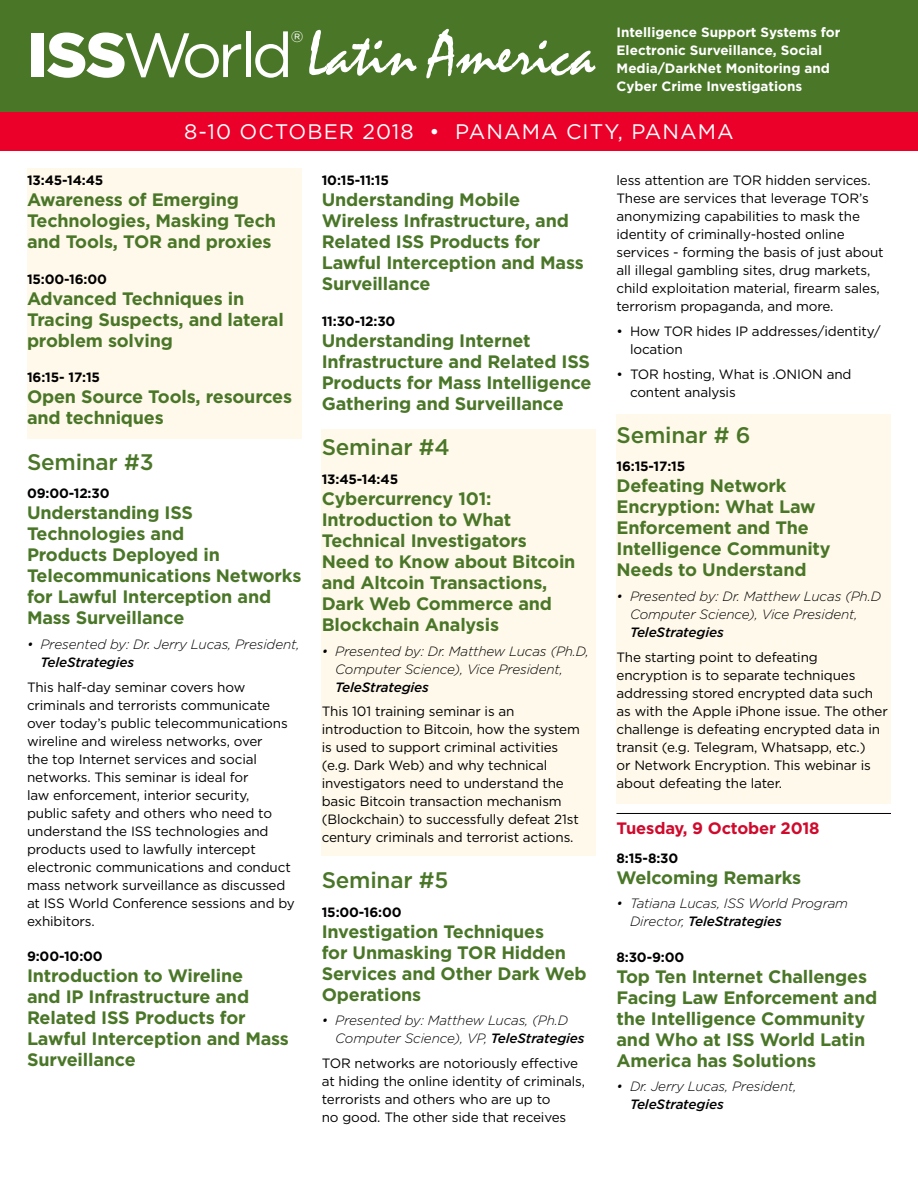
<style>
.page{position:relative;width:918px;height:1188px;background:#fff}
.page>*{position:absolute;margin:0;border:0;box-sizing:border-box;transform-origin:0 0}
.t1{font:64.2px "Mistral";color:#fff}
.t2{font:500 22.5px "Gotham";letter-spacing:-.01em;color:#4a7628}
.t3{font:21px "Gotham";letter-spacing:.05em;color:#fff}
.t4{font:700 18px/21px "Gotham";letter-spacing:-.01em;color:#4a7628}
.t5{font:700 16.5px "Gotham";letter-spacing:-.01em;color:#d00a2c}
.t6{font:15.3px "Gotham";color:#fff}
.t7{font:13.5px/18px "Gotham";letter-spacing:-.01em;color:#000}
.t8{font:italic 300 13.5px/18px "Gotham";letter-spacing:-.01em;color:#000}
.t9{font:700 13.5px "Gotham";letter-spacing:-.01em;color:#000}
.t10{font:700 13.5px/18px "Gotham";color:#fff}
.t11{font:italic 500 13.5px "Gotham";letter-spacing:-.01em;color:#000}
.s1{font-family:"Gotham";font-weight:900;font-size:62.55px}
.s2{font-family:"Gotham";font-size:62.55px}
.s3{font-size:64.65px}
.s4{font-weight:500}
</style>
<div class="page">
<div style="left:616px;top:414px;width:275px;height:390px;background:#fff9eb"></div>
<div style="left:322px;top:429px;width:274px;height:426px;background:#fff9eb"></div>
<div style="left:27px;top:168px;width:275px;height:271px;background:#fff9eb"></div>
<hr style="left:616px;top:813px;width:275px;height:1px;background:#000">
<div style="left:0;top:0;width:918px;height:133px;background:#4a7628"></div>
<div style="left:0;top:112px;width:918px;height:39px;background:#eb0029"></div>
<p class="t10" style="left:617px;top:23px;width:225px">Intelligence Support Systems for<br>Electronic Surveillance, Social<br>Media/DarkNet Monitoring and<br>Cyber Crime Investigations</p>
<h3 class="t3" style="left:184px;top:119px;width:551px">8-10 OCTOBER 2018 • panama city, panama</h3>
<h1 class="t1" style="left:28px;top:18px;width:569px"><span class="s1">ISS</span><span class="s2">World</span> Latin Ameri<span class="s3">ca</span></h1>
<p class="t6" style="left:291px;top:28px;width:14px">®</p>
<p class="t9" style="left:27px;top:173px;width:78px">13:45-14:45</p>
<h3 class="t4" style="left:27px;top:189px;width:251px">Awareness of Emerging<br>Technologies, Masking Tech and Tools, TOR and proxies</h3>
<p class="t9" style="left:27px;top:271px;width:82px">15:00-16:00</p>
<h3 class="t4" style="left:27px;top:287px;width:258px">Advanced Techniques in<br>Tracing Suspects, and lateral problem solving</h3>
<p class="t9" style="left:27px;top:369px;width:75px">16:15- 17:15</p>
<h3 class="t4" style="left:27px;top:386px;width:267px">Open Source Tools, resources and techniques</h3>
<h2 class="t2" style="left:27px;top:449px;width:128px">Seminar #3</h2>
<p class="t9" style="left:27px;top:486px;width:84px">09:00-12:30</p>
<h3 class="t4" style="left:27px;top:502px;width:276px">Understanding ISS<br>Technologies and<br>Products Deployed in<br>Telecommunications Networks for Lawful Interception and<br>Mass Surveillance</h3>
<p class="t8" style="left:27px;top:635px;width:274px">• Presented by: Dr. Jerry Lucas, President,</p>
<p class="t11" style="left:40px;top:654px;width:95px">TeleStrategies</p>
<p class="t7" style="left:27px;top:678px;width:269px">This half-day seminar covers how criminals and terrorists communicate over today’s public telecommunications wireline and wireless networks, over<br>the top I nternet services and social networks. This seminar is ideal for<br>law enforcement, interior security,<br>public safety and others who need to understand the ISS technologies and products used to lawfully intercept electronic communications and conduct mass network surveillance as discussed at I SS World Conference sessions and by exhibitors.</p>
<p class="t9" style="left:27px;top:948px;width:77px">9:00-10:00</p>
<h3 class="t4" style="left:27px;top:965px;width:264px">Introduction to Wireline<br>and IP Infrastructure and<br>Related ISS Products for<br>Lawful Interception and Mass<br>Surveillance</h3>
<p class="t9" style="left:322px;top:173px;width:69px">10:15-11:15</p>
<h3 class="t4" style="left:322px;top:189px;width:264px">Understanding Mobile<br>Wireless Infrastructure, and<br>Related ISS Products for<br>Lawful Interception and Mass<br>Surveillance</h3>
<p class="t9" style="left:322px;top:313px;width:75px">11:30-12:30</p>
<h3 class="t4" style="left:322px;top:329px;width:271px">Understanding Internet<br>Infrastructure and Related ISS<br>Products for Mass Intelligence<br>Gathering and Surveillance</h3>
<h2 class="t2" style="left:322px;top:435px;width:130px">Seminar #4</h2>
<p class="t9" style="left:322px;top:471px;width:78px">13:45-14:45</p>
<h3 class="t4" style="left:322px;top:488px;width:255px">Cybercurrency 101:<br>Introduction to What<br>Technical Investigators<br>Need to Know about Bitcoin and Altcoin Transactions,<br>Dark Web Commerce and<br>Blockchain Analysis</h3>
<p class="t8" style="left:335px;top:642px;width:255px;text-indent:-14px">• Presented by: Dr. Matthew Lucas (Ph.D,<br>Computer Science), Vice President,</p>
<p class="t11" style="left:335px;top:679px;width:95px">TeleStrategies</p>
<p class="t7" style="left:322px;top:702px;width:260px">This 101 training seminar is an introduction to Bitcoin, how the system is used to support criminal activities (e.g. Dark Web) and why technical investigators need to understand the basic Bitcoin transaction mechanism (Blockchain) to successfully defeat 21st century criminals and terrorist actions.</p>
<h2 class="t2" style="left:322px;top:867px;width:128px">Seminar #5</h2>
<p class="t9" style="left:322px;top:904px;width:82px">15:00-16:00</p>
<h3 class="t4" style="left:322px;top:920px;width:266px">Investigation Techniques<br>for Unmasking TOR Hidden<br>Services and Other Dark Web<br>Operations</h3>
<p class="t8" style="left:335px;top:1012px;width:251px;text-indent:-14px">• Presented by: Matthew Lucas, (Ph.D<br>Computer Science), VP, <span class="s4">TeleStrategies</span></p>
<p class="t7" style="left:322px;top:1054px;width:265px">TOR networks are notoriously effective at hiding the online identity of criminals, terrorists and others who are up to<br>no good. The other side that receives</p>
<p class="t7" style="left:616px;top:171px;width:269px">less attention are TOR hidden services.<br>These are services that leverage TOR’s anonymizing capabilities to mask the identity of criminally-hosted online services - forming the basis of just about all illegal gambling sites, drug markets, child exploitation material, firearm sales, terrorism propaganda, and more.</p>
<p class="t7" style="left:630px;top:322px;width:252px;text-indent:-14px">• How TOR hides IP addresses/identity/ location</p>
<p class="t7" style="left:630px;top:365px;width:223px;text-indent:-14px">• TOR hosting, What is .ONI ON and content analysis</p>
<h2 class="t2" style="left:616px;top:422px;width:136px">Seminar # 6</h2>
<p class="t9" style="left:616px;top:459px;width:70px">16:15-17:15</p>
<h3 class="t4" style="left:616px;top:475px;width:216px">Defeating Network<br>Encryption: What Law<br>Enforcement and The<br>Intelligence Community<br>Needs to Understand</h3>
<p class="t8" style="left:630px;top:587px;width:253px;text-indent:-14px">• Presented by: Dr. Matthew Lucas (Ph.D<br>Computer Science), Vice President,</p>
<p class="t11" style="left:630px;top:624px;width:95px">TeleStrategies</p>
<p class="t7" style="left:616px;top:648px;width:273px">The starting point to defeating encryption is to separate techniques addressing stored encrypted data such as with the Apple iPhone issue. The other challenge is defeating encrypted data in transit (e.g. Telegram, Whatsapp, etc.)<br>or Network Encryption. This webinar is about defeating the later.</p>
<p class="t5" style="left:616px;top:819px;width:205px">Tuesday, 9 October 2018</p>
<p class="t9" style="left:616px;top:850px;width:63px">8:15-8:30</p>
<h3 class="t4" style="left:616px;top:866px;width:186px">Welcoming Remarks</h3>
<p class="t8" style="left:630px;top:895px;width:220px;text-indent:-14px">• Tatiana Lucas, ISS World Program<br>Director, <span class="s4">TeleStrategies</span></p>
<p class="t9" style="left:616px;top:949px;width:69px">8:30-9:00</p>
<h3 class="t4" style="left:616px;top:965px;width:262px">Top Ten Internet Challenges<br>Facing Law Enforcement and the Intelligence Community and Who at ISS World Latin<br>America has Solutions</h3>
<p class="t8" style="left:616px;top:1078px;width:181px">• Dr. Jerry Lucas, President,</p>
<p class="t11" style="left:630px;top:1097px;width:95px">TeleStrategies</p>
</div>
